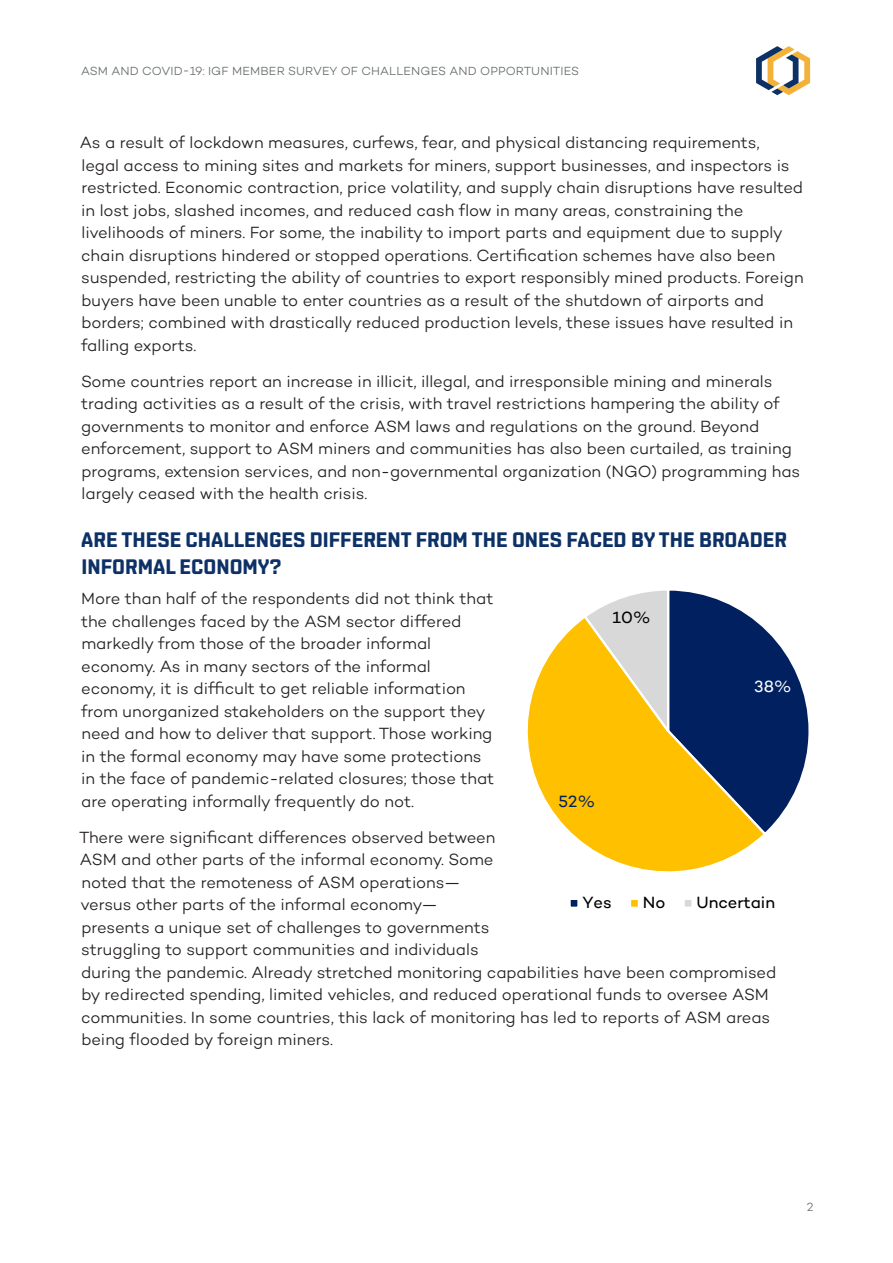
<style>
.page{position:relative;width:893px;height:1263px;background:#fff}
.page>*{position:absolute;margin:0;border:0;box-sizing:border-box;transform-origin:0 0}
.Heading_2{font:700 21px/27px "Shentox";color:#0d3166}
.Body_copy{font:300 16.5px/22.5px "Campton";letter-spacing:-.005em;color:#231f20}
.t1{font:16.5px "Campton";color:#000}
.t2{font:16.5px "Calibri";color:#000}
.t3{font:16.5px "Campton";color:#fff}
.t4{font:16.5px "Campton";color:#002060}
.t5{font:300 12px "Campton";letter-spacing:.01em;color:#676c6c}
</style>
<div class="page">
<svg style="left:756px;top:46px;width:54px;height:49px"></svg>
<svg style="left:527px;top:620px;width:233px;height:252px"></svg>
<svg style="left:582px;top:590px;width:227px;height:247px;background:#918962"></svg>
<div style="left:570px;top:899px;width:8px;height:9px;background:#002060"></div>
<div style="left:568px;top:898px;width:12px;height:11px;border:2px solid #fff"></div>
<div style="left:630px;top:899px;width:9px;height:9px;background:#ffc000"></div>
<div style="left:629px;top:898px;width:11px;height:11px;border:2px solid #fff"></div>
<div style="left:684px;top:899px;width:9px;height:9px;background:#d8d8d8"></div>
<div style="left:682px;top:898px;width:12px;height:11px;border:2px solid #fff"></div>
<p class="t5" style="left:81px;top:64px;width:500px">ASM AND COVID-19: IGF MEMBER SURVEY OF CHALLENGES AND OPPORTUNITIES</p>
<p class="Body_copy" style="left:80px;top:131px;width:725px">As a result of lockdown measures, curfews, fear, and physical distancing requirements,<br>legal access to mining sites and markets for miners, support businesses, and inspectors is restricted. Economic contraction, price volatility, and supply chain disruptions have resulted in lost jobs, slashed incomes, and reduced cash flow in many areas, constraining the livelihoods of miners. For some, the inability to import parts and equipment due to supply chain disruptions hindered or stopped operations. Certification schemes have also been suspended, restricting the ability of countries to export responsibly mined products. Foreign buyers have been unable to enter countries as a result of the shutdown of airports and borders; combined with drastically reduced production levels, these issues have resulted in falling exports.</p>
<p class="Body_copy" style="left:81px;top:370px;width:721px">Some countries report an increase in illicit, illegal, and irresponsible mining and minerals trading activities as a result of the crisis, with travel restrictions hampering the ability of governments to monitor and enforce ASM laws and regulations on the ground. Beyond enforcement, support to ASM miners and communities has also been curtailed, as training programs, extension services, and non-governmental organization (NGO) programming has largely ceased with the health crisis.</p>
<p class="Heading_2" style="left:81px;top:526px;width:707px">ARE THESE CHALLENGES DIFFERENT FROM THE ONES FACED BY THE BROADER<br>INFORMAL ECONOMY?</p>
<p class="Body_copy" style="left:81px;top:587px;width:415px">More than half of the respondents did not think that the challenges faced by the ASM sector differed markedly from those of the broader informal economy. As in many sectors of the informal economy, it is difficult to get reliable information from unorganized stakeholders on the support they need and how to deliver that support. Those working in the formal economy may have some protections in the face of pandemic-related closures; those that are operating informally frequently do not.</p>
<p class="Body_copy" style="left:79px;top:826px;width:698px">There were significant differences observed between<br>ASM and other parts of the informal economy. Some<br>noted that the remoteness of ASM operations—<br>versus other parts of the informal economy—<br>presents a unique set of challenges to governments<br>struggling to support communities and individuals<br>during the pandemic. Already stretched monitoring capabilities have been compromised by redirected spending, limited vehicles, and reduced operational funds to oversee ASM communities. In some countries, this lack of monitoring has led to reports of ASM areas being flooded by foreign miners.</p>
<p class="t2" style="left:324px;top:464px;width:24px">Yes</p>
<p class="t2" style="left:401px;top:464px;width:21px">No</p>
<p class="t2" style="left:478px;top:464px;width:68px">Uncertain</p>
<p class="t1" style="left:612px;top:607px;width:40px">10%</p>
<p class="t3" style="left:754px;top:676px;width:39px">38%</p>
<p class="t4" style="left:558px;top:791px;width:39px">52%</p>
<p class="t1" style="left:582px;top:892px;width:31px">Yes</p>
<p class="t1" style="left:643px;top:892px;width:24px">No</p>
<p class="t1" style="left:696px;top:892px;width:80px">Uncertain</p>
<p class="t5" style="left:807px;top:1199px;width:8px">2</p>
</div>
